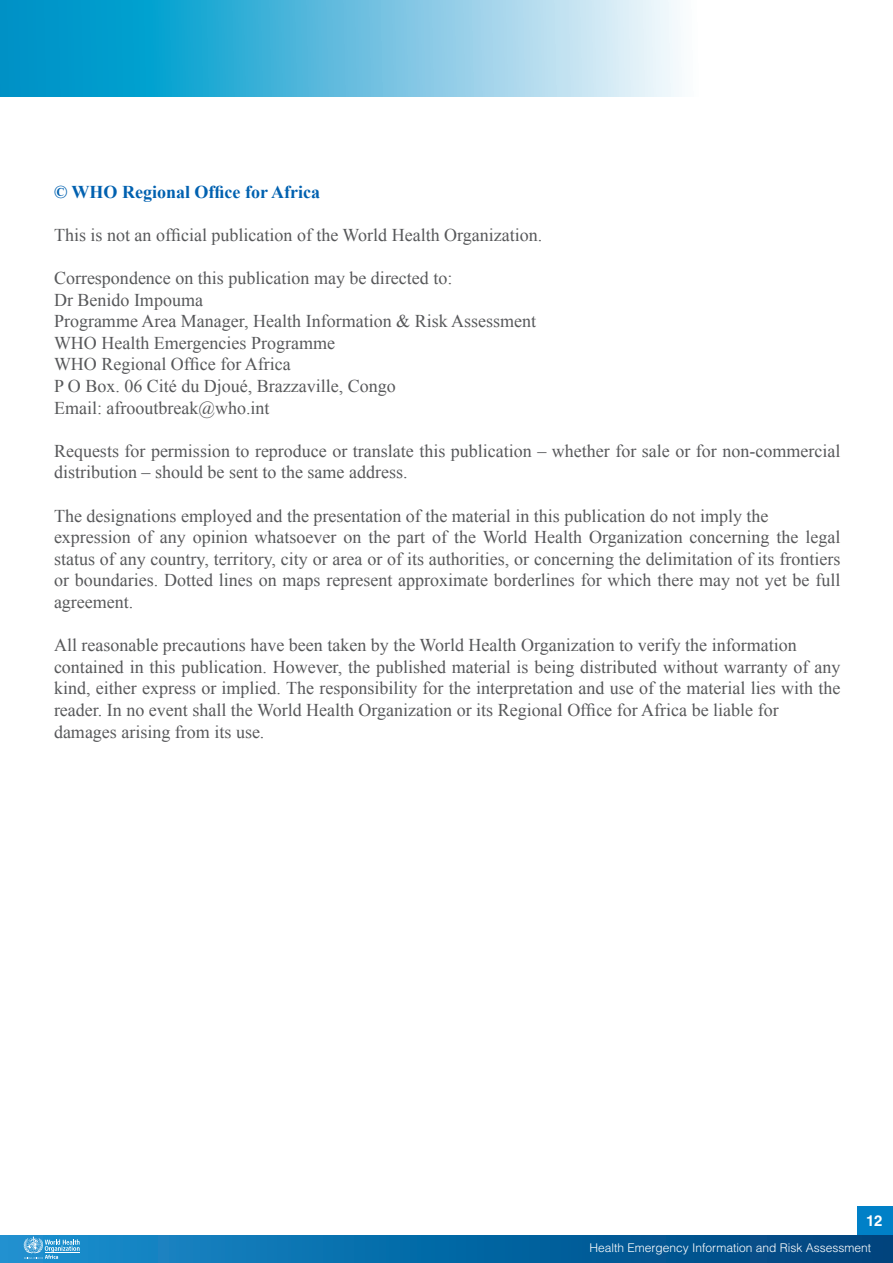
<style>
.page{position:relative;width:893px;height:1263px;background:#fff}
.page>*{position:absolute;margin:0;border:0;box-sizing:border-box;transform-origin:0 0}
.t1{font:18px/21.6px "Times New Roman";color:#57585a;text-align:justify}
.t2{font:700 18px "Times New Roman";color:#0161b0}
.t3{font:700 15px "Helvetica LT Std";color:#fff}
.t4{font:300 12px "Helvetica LT Std";color:#fff}
</style>
<div class="page">
<div style="left:857px;top:1206px;width:36px;height:30px;background:#0080c7"></div>
<div style="left:0;top:1236px;width:892px;height:27px;background:linear-gradient(to right,#1890d0,#00427c)"></div>
<svg style="left:23px;top:1236px;width:57px;height:23px"></svg>
<svg style="left:0;top:0;width:679px;height:97px;background:#63bedf"></svg>
<p class="t2" style="left:54px;top:179px;width:268px">© WHO Regional Office for Africa</p>
<p class="t1" style="left:54px;top:224px;width:490px">This is not an official publication of the World Health Organization.</p>
<p class="t1" style="left:54px;top:267px;width:400px">Correspondence on this publication may be directed to:</p>
<p class="t1" style="left:54px;top:288px;width:150px">Dr Benido Impouma</p>
<p class="t1" style="left:54px;top:310px;width:484px">Programme Area Manager, Health Information &amp; Risk Assessment</p>
<p class="t1" style="left:54px;top:332px;width:283px">WHO Health Emergencies Programme</p>
<p class="t1" style="left:54px;top:353px;width:238px">WHO Regional Office for Africa</p>
<p class="t1" style="left:54px;top:375px;width:343px">P O Box. 06 Cité du Djoué, Brazzaville, Congo</p>
<p class="t1" style="left:54px;top:396px;width:217px">Email: afrooutbreak@who.int</p>
<p class="t1" style="left:54px;top:440px;width:788px">Requests for permission to reproduce or translate this publication – whether for sale or for non-commercial distribution – should be sent to the same address.</p>
<p class="t1" style="left:54px;top:504px;width:716px">The designations employed and the presentation of the material in this publication do not imply the</p>
<p class="t1" style="left:54px;top:526px;width:788px">expression of any opinion whatsoever on the part of the World Health Organization concerning the legal status of any country, territory, city or area or of its authorities, or concerning the delimitation of its frontiers or boundaries. Dotted lines on maps represent approximate borderlines for which there may not yet be full agreement.</p>
<p class="t1" style="left:54px;top:634px;width:744px">All reasonable precautions have been taken by the World Health Organization to verify the information</p>
<p class="t1" style="left:54px;top:656px;width:788px">contained in this publication. However, the published material is being distributed without warranty of any kind, either express or implied. The responsibility for the interpretation and use of the material lies with the reader. In no event shall the World Health Organization or its Regional Office for Africa be liable for</p>
<p class="t1" style="left:54px;top:720px;width:212px">damages arising from its use.</p>
<p class="t3" style="left:866px;top:1211px;width:18px">12</p>
<p class="t4" style="left:589px;top:1240px;width:283px">Health Emergency Information and Risk Assessment</p>
</div>
